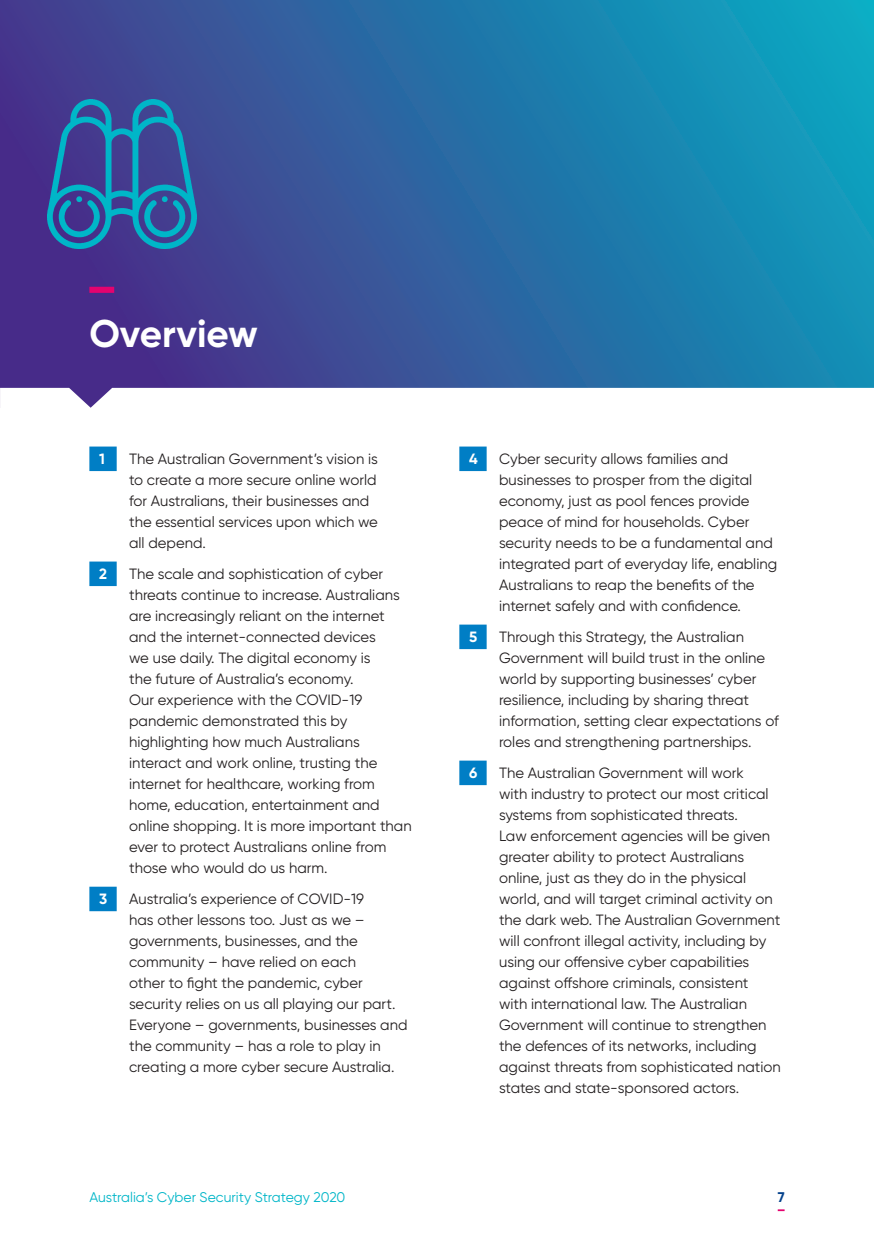
<style>
.page{position:relative;width:874px;height:1241px;background:#fff}
.page>*{position:absolute;margin:0;border:0;box-sizing:border-box;transform-origin:0 0}
.Heading_1{font:700 38.5px "Gilroy";color:#fff}
.Numbers{font:14.88px/21px "Gilroy";color:#231f20}
.Numbers-2{font:700 14.88px "Gilroy";color:#fff}
.t1{font:14px "Gilroy";color:#00b6c8}
.t2{font:700 14px "Gilroy";color:#05428c}
</style>
<div class="page">
<svg style="left:0;top:0;width:873px;height:388px;background:#2a67a2"></svg>
<svg style="left:69px;top:388px;width:43px;height:20px"></svg>
<div style="left:89px;top:287px;width:25px;height:6px;background:#e4036f"></div>
<div style="left:89px;top:446px;width:28px;height:25px;background:#007ec5"></div>
<div style="left:89px;top:561px;width:28px;height:25px;background:#007ec5"></div>
<div style="left:89px;top:886px;width:28px;height:25px;background:#007ec5"></div>
<div style="left:459px;top:446px;width:27px;height:25px;background:#007ec5"></div>
<div style="left:459px;top:624px;width:27px;height:25px;background:#007ec5"></div>
<div style="left:459px;top:760px;width:27px;height:25px;background:#007ec5"></div>
<img style="left:48px;top:99px;width:148px;height:149px">
<h1 class="Heading_1" style="left:89px;top:310px;width:170px">Overview</h1>
<p class="Numbers-2" style="left:99px;top:449px;width:7px">1</p>
<p class="Numbers" style="left:129px;top:447px;width:250px">The Australian Government’s vision is to create a more secure online world for Australians, their businesses and the essential services upon which we all depend.</p>
<p class="Numbers-2" style="left:99px;top:564px;width:9px">2</p>
<p class="Numbers" style="left:129px;top:562px;width:284px">The scale and sophistication of cyber threats continue to increase. Australians are increasingly reliant on the internet and the internet-connected devices<br>we use daily. The digital economy is<br>the future of Australia’s economy.<br>Our experience with the COVID-19 pandemic demonstrated this by highlighting how much Australians interact and work online, trusting the internet for healthcare, working from home, education, entertainment and online shopping. It is more important than ever to protect Australians online from those who would do us harm.</p>
<p class="Numbers-2" style="left:99px;top:889px;width:10px">3</p>
<p class="Numbers" style="left:129px;top:887px;width:280px">Australia’s experience of COVID-19<br>has other lessons too. Just as we – governments, businesses, and the community – have relied on each<br>other to fight the pandemic, cyber security relies on us all playing our part.<br>Everyone – governments, businesses and the community – has a role to play in creating a more cyber secure Australia.</p>
<p class="Numbers-2" style="left:469px;top:449px;width:10px">4</p>
<p class="Numbers" style="left:499px;top:447px;width:279px">Cyber security allows families and businesses to prosper from the digital economy, just as pool fences provide peace of mind for households. Cyber security needs to be a fundamental and integrated part of everyday life, enabling Australians to reap the benefits of the internet safely and with confidence.</p>
<p class="Numbers-2" style="left:469px;top:627px;width:10px">5</p>
<p class="Numbers" style="left:499px;top:625px;width:281px">Through this Strategy, the Australian Government will build trust in the online world by supporting businesses’ cyber resilience, including by sharing threat information, setting clear expectations of roles and strengthening partnerships.</p>
<p class="Numbers-2" style="left:469px;top:763px;width:10px">6</p>
<p class="Numbers" style="left:499px;top:761px;width:283px">The Australian Government will work<br>with industry to protect our most critical systems from sophisticated threats.<br>Law enforcement agencies will be given greater ability to protect Australians online, just as they do in the physical world, and will target criminal activity on the dark web. The Australian Government will confront illegal activity, including by using our offensive cyber capabilities against offshore criminals, consistent<br>with international law. The Australian Government will continue to strengthen the defences of its networks, including against threats from sophisticated nation states and state-sponsored actors.</p>
<p class="t1" style="left:89px;top:1188px;width:257px">Australia’s Cyber Security Strategy 2020</p>
<p class="t2" style="left:777px;top:1187px;width:8px">7</p>
</div>
